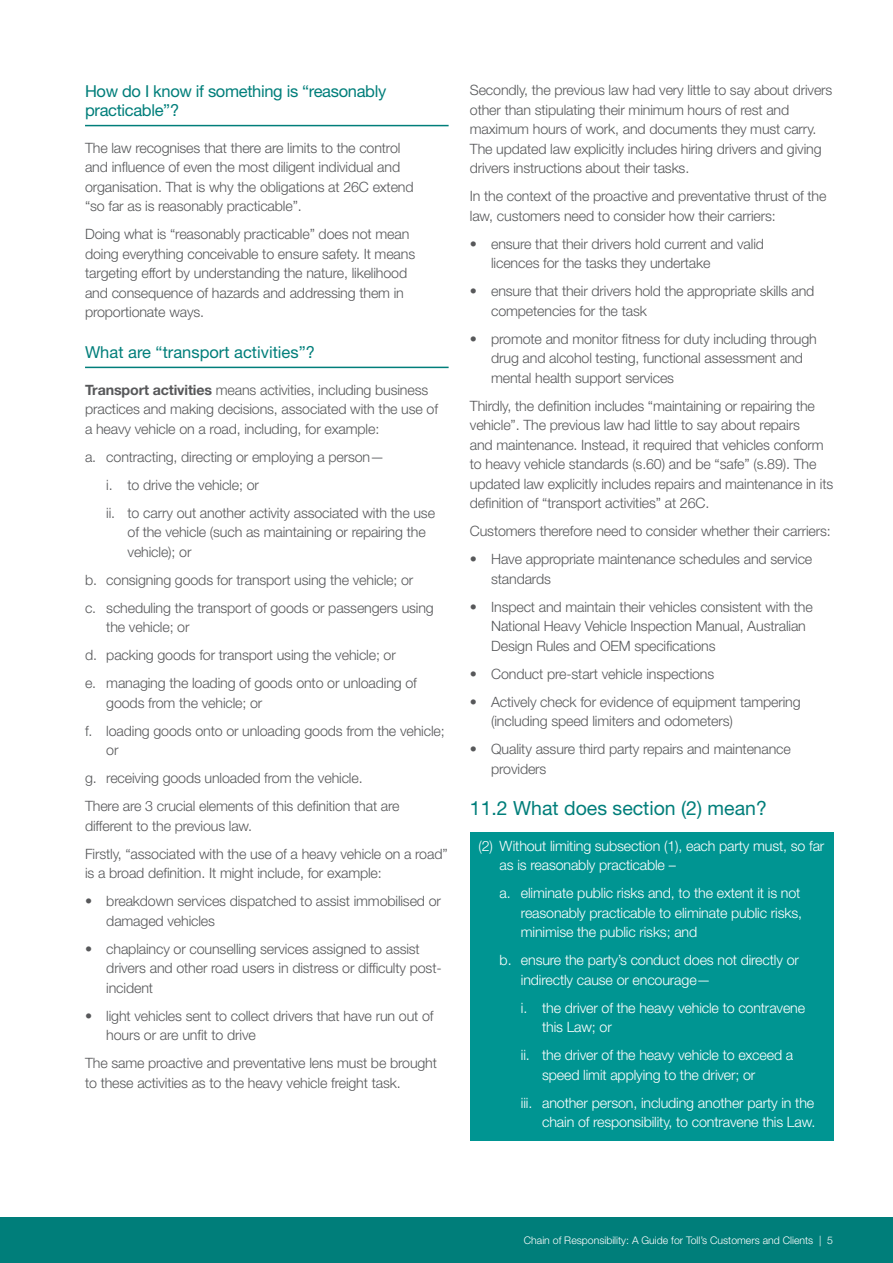
<style>
.page{position:relative;width:893px;height:1263px;background:#fff}
.page>*{position:absolute;margin:0;border:0;box-sizing:border-box;transform-origin:0 0}
.t1{font:19.5px "Helvetica Neue LT Std";color:#007e7a}
.t2{font:16.5px/19.5px "Helvetica Neue LT Std";letter-spacing:-.02em;color:#007e7a}
.t3{font:16.5px "Helvetica Neue LT Std";color:#007e7a}
.t4{font:300 14.25px/19.5px "Helvetica Neue LT Std";letter-spacing:-.01em;color:#57585a}
.t5{font:300 14.25px/19.5px "Helvetica Neue LT Std";letter-spacing:-.01em;color:#fff}
.t6{font:300 10.5px "Helvetica Neue LT Std";color:#fff}
.s1{font-weight:700}
</style>
<div class="page">
<div style="left:0;top:1217px;width:893px;height:46px;background:#007e7a"></div>
<hr style="left:85px;top:125px;width:364px;height:1px;background:#007e7a">
<hr style="left:85px;top:367px;width:364px;height:1px;background:#007e7a">
<div style="left:470px;top:832px;width:363px;height:308px;background:#009592"></div>
<p class="t2" style="left:85px;top:81px;width:303px">How do I know if something is “reasonably practicable”?</p>
<p class="t4" style="left:85px;top:138px;width:330px">The law recognises that there are limits to the control and influence of even the most diligent individual and organisation. That is why the obligations at 26C extend “so far as is reasonably practicable”.</p>
<p class="t4" style="left:85px;top:224px;width:332px">Doing what is “reasonably practicable” does not mean doing everything conceivable to ensure safety. It means targeting effort by understanding the nature, likelihood and consequence of hazards and addressing them in proportionate ways.</p>
<p class="t3" style="left:85px;top:342px;width:231px">What are “transport activities”?</p>
<p class="t4" style="left:85px;top:379px;width:354px"><span class="s1">Transport activities</span> means activities, including business practices and making decisions, associated with the use of a heavy vehicle on a road, including, for example:</p>
<p class="t4" style="left:106px;top:442px;width:330px;line-height:28px;text-indent:-21px">a. contracting, directing or employing a person—<br>i. to drive the vehicle; or<br>ii. to carry out another activity associated with the use</p>
<p class="t4" style="left:128px;top:522px;width:300px">of the vehicle (such as maintaining or repairing the vehicle); or</p>
<p class="t4" style="left:85px;top:565px;width:350px;line-height:28px">b. consigning goods for transport using the vehicle; or<br>c. scheduling the transport of goods or passengers using</p>
<p class="t4" style="left:85px;top:613px;width:333px;line-height:28px;text-indent:21px">the vehicle; or<br>d. packing goods for transport using the vehicle; or<br>e. managing the loading of goods onto or unloading of</p>
<p class="t4" style="left:85px;top:688px;width:361px;line-height:28px;text-indent:21px">goods from the vehicle; or<br>f. loading goods onto or unloading goods from the vehicle;</p>
<p class="t4" style="left:85px;top:736px;width:316px;line-height:28px;text-indent:21px">or<br>g. receiving goods unloaded from the vehicle.<br>There are 3 crucial elements of this definition that are</p>
<p class="t4" style="left:85px;top:811px;width:364px;line-height:28px">different to the previous law.<br>Firstly, “associated with the use of a heavy vehicle on a road”</p>
<p class="t4" style="left:85px;top:863px;width:298px">is a broad definition. It might include, for example:</p>
<p class="t4" style="left:106px;top:891px;width:336px;text-indent:-21px">• breakdown services dispatched to assist immobilised or damaged vehicles</p>
<p class="t4" style="left:106px;top:938px;width:337px;text-indent:-21px">• chaplaincy or counselling services assigned to assist drivers and other road users in distress or difficulty post&shy;incident</p>
<p class="t4" style="left:106px;top:1005px;width:329px;text-indent:-21px">• light vehicles sent to collect drivers that have run out of hours or are unfit to drive</p>
<p class="t4" style="left:85px;top:1053px;width:353px">The same proactive and preventative lens must be brought to these activities as to the heavy vehicle freight task.</p>
<p class="t4" style="left:470px;top:80px;width:364px">Secondly, the previous law had very little to say about drivers other than stipulating their minimum hours of rest and maximum hours of work, and documents they must carry.<br>The updated law explicitly includes hiring drivers and giving drivers instructions about their tasks.</p>
<p class="t4" style="left:470px;top:186px;width:358px">In the context of the proactive and preventative thrust of the law, customers need to consider how their carriers:</p>
<p class="t4" style="left:491px;top:233px;width:274px;text-indent:-21px">• ensure that their drivers hold current and valid licences for the tasks they undertake</p>
<p class="t4" style="left:491px;top:281px;width:325px;text-indent:-21px">• ensure that their drivers hold the appropriate skills and competencies for the task</p>
<p class="t4" style="left:491px;top:328px;width:327px;text-indent:-21px">• promote and monitor fitness for duty including through drug and alcohol testing, functional assessment and mental health support services</p>
<p class="t4" style="left:470px;top:395px;width:365px">Thirdly, the definition includes “maintaining or repairing the vehicle”. The previous law had little to say about repairs<br>and maintenance. Instead, it required that vehicles conform to heavy vehicle standards (s.60) and be “safe” (s.89). The updated law explicitly includes repairs and maintenance in its definition of “transport activities” at 26C.</p>
<p class="t4" style="left:470px;top:521px;width:362px">Customers therefore need to consider whether their carriers:</p>
<p class="t4" style="left:491px;top:549px;width:323px;text-indent:-21px">• Have appropriate maintenance schedules and service standards</p>
<p class="t4" style="left:491px;top:596px;width:323px;text-indent:-21px">• Inspect and maintain their vehicles consistent with the<br>National Heavy Vehicle Inspection Manual, Australian<br>Design Rules and OEM specifications</p>
<p class="t4" style="left:470px;top:663px;width:246px">• Conduct pre-start vehicle inspections</p>
<p class="t4" style="left:491px;top:691px;width:311px;text-indent:-21px">• Actively check for evidence of equipment tampering (including speed limiters and odometers)</p>
<p class="t4" style="left:491px;top:739px;width:301px;text-indent:-21px">• Quality assure third party repairs and maintenance providers</p>
<h1 class="t1" style="left:470px;top:797px;width:298px">11.2 What does section (2) mean?</h1>
<p class="t5" style="left:500px;top:836px;width:326px;text-indent:-21px">(2) Without limiting subsection (1), each party must, so far as is reasonably practicable –</p>
<p class="t5" style="left:521px;top:883px;width:283px;text-align:justify;text-indent:-21px">a. eliminate public risks and, to the extent it is not reasonably practicable to eliminate public risks, minimise the public risks; and</p>
<p class="t5" style="left:521px;top:950px;width:280px;text-indent:-21px">b. ensure the party’s conduct does not directly or indirectly cause or encourage—</p>
<p class="t5" style="left:542px;top:998px;width:264px;text-indent:-21px">i. the driver of the heavy vehicle to contravene this Law; or</p>
<p class="t5" style="left:542px;top:1045px;width:253px;text-indent:-21px">ii. the driver of the heavy vehicle to exceed a speed limit applying to the driver; or</p>
<p class="t5" style="left:521px;top:1093px;width:296px;text-align:right">iii. another person, including another party in the chain of responsibility, to contravene this Law.</p>
<p class="t6" style="left:524px;top:1233px;width:311px">Chain of Responsibility: A Guide for Toll’s Customers and Clients | 5</p>
</div>
